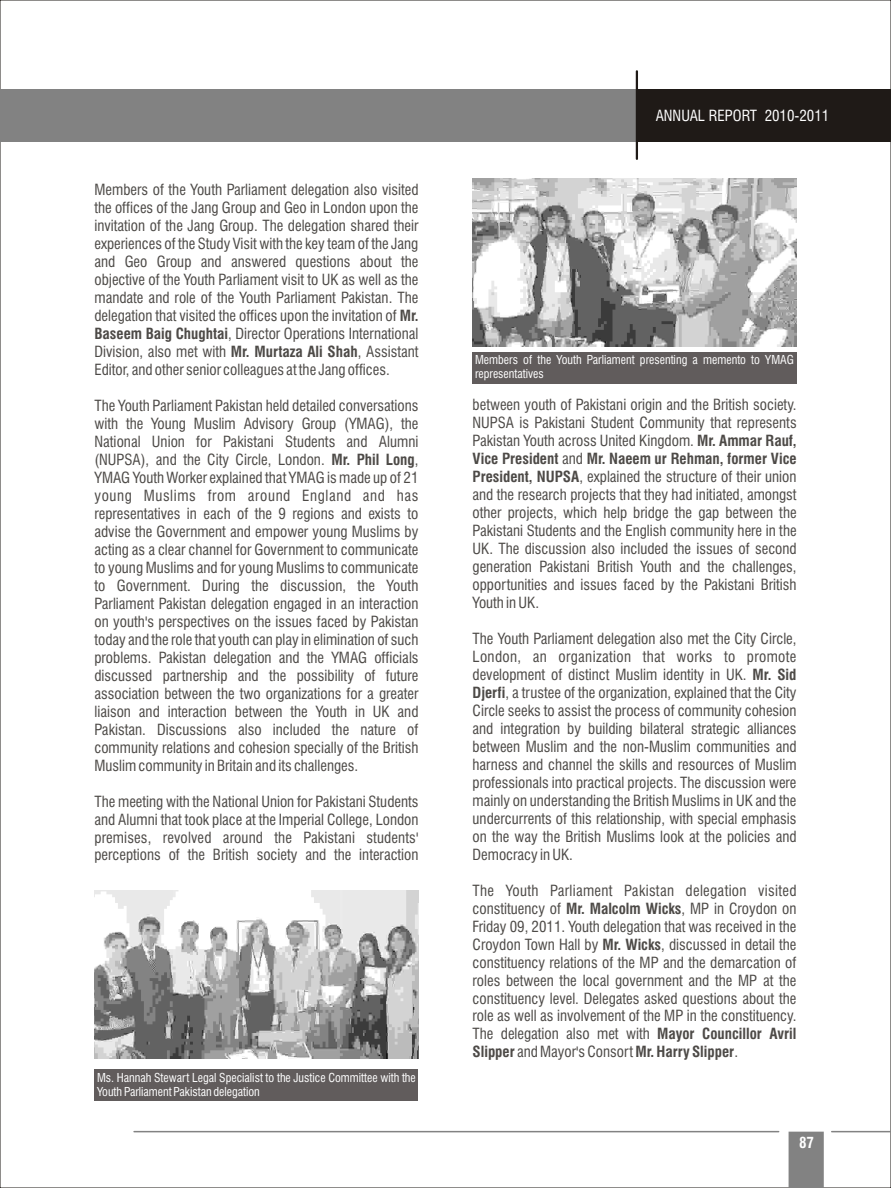
<style>
.page{position:relative;width:891px;height:1188px;background:#fff}
.page>*{position:absolute;margin:0;border:0;box-sizing:border-box;transform-origin:0 0}
.t1{font:15px/18px "Swis 721 Cn BT";color:#4d4a47;text-align:justify}
.t2{font:15px "Swis 721 Cn BT";color:#fff}
.t3{font:700 15px "Swis 721 Cn BT";color:#fff}
.t4{font:12px/14.4px "Swis 721 Cn BT";color:#fff}
.s1{font-weight:700}
</style>
<div class="page">
<div style="left:0;top:89px;width:637px;height:52px;background:#828282"></div>
<div style="left:637px;top:89px;width:254px;height:52px;background:#1f1a17"></div>
<hr style="left:636px;top:71px;width:2px;height:88px;background:#1f1a17">
<div style="left:789px;top:1132px;width:35px;height:56px;background:#828282"></div>
<hr style="left:134px;top:1131px;width:645px;height:1px;background:#828282">
<hr style="left:832px;top:1131px;width:59px;height:1px;background:#828282">
<div style="left:473px;top:352px;width:324px;height:32px;background:#615c5c"></div>
<img style="left:472px;top:178px;width:324px;height:168px">
<div style="left:94px;top:1069px;width:324px;height:32px;background:#615c5c"></div>
<img style="left:94px;top:891px;width:324px;height:168px">
<p class="t1" style="left:94px;top:182px;width:326px">Members of the Youth Parliament delegation also visited the offices of the Jang Group and Geo in London upon the invitation of the Jang Group. The delegation shared their experiences of the Study Visit with the key team of the Jang and Geo Group and answered questions about the objective of the Youth Parliament visit to UK as well as the mandate and role of the Youth Parliament Pakistan. The delegation that visited the offices upon the invitation of <span class="s1">Mr.<br>Baseem Baig Chughtai</span>, Director Operations International Division, also met with <span class="s1">Mr. Murtaza Ali Shah</span>, Assistant Editor, and other senior colleagues at the Jang offices.</p>
<p class="t1" style="left:94px;top:398px;width:326px">The Youth Parliament Pakistan held detailed conversations with the Young Muslim Advisory Group (YMAG), the National Union for Pakistani Students and Alumni (NUPSA), and the City Circle, London. <span class="s1">Mr. Phil Long</span>, YMAG Youth Worker explained that YMAG is made up of 21 young Muslims from around England and has representatives in each of the 9 regions and exists to advise the Government and empower young Muslims by acting as a clear channel for Government to communicate to young Muslims and for young Muslims to communicate to Government. During the discussion, the Youth Parliament Pakistan delegation engaged in an interaction on youth's perspectives on the issues faced by Pakistan today and the role that youth can play in elimination of such problems. Pakistan delegation and the YMAG officials discussed partnership and the possibility of future association between the two organizations for a greater liaison and interaction between the Youth in UK and Pakistan. Discussions also included the nature of community relations and cohesion specially of the British Muslim community in Britain and its challenges.</p>
<p class="t1" style="left:94px;top:794px;width:326px">The meeting with the National Union for Pakistani Students and Alumni that took place at the Imperial College, London premises, revolved around the Pakistani students' perceptions of the British society and the interaction</p>
<p class="t4" style="left:97px;top:1072px;width:320px">Ms. Hannah Stewart Legal Specialist to the Justice Committee with the<br>Youth Parliament Pakistan delegation</p>
<p class="t2" style="left:656px;top:110px;width:175px">ANNUAL REPORT 2010-2011</p>
<p class="t4" style="left:475px;top:354px;width:320px">Members of the Youth Parliament presenting a memento to YMAG representatives</p>
<p class="t1" style="left:473px;top:397px;width:326px">between youth of Pakistani origin and the British society.<br>NUPSA is Pakistani Student Community that represents Pakistan Youth across United Kingdom. <span class="s1">Mr. Ammar Rauf, Vice President</span> and <span class="s1">Mr. Naeem ur Rehman, former Vice President, NUPSA</span>, explained the structure of their union and the research projects that they had initiated, amongst other projects, which help bridge the gap between the Pakistani Students and the English community here in the UK. The discussion also included the issues of second generation Pakistani British Youth and the challenges, opportunities and issues faced by the Pakistani British Youth in UK.</p>
<p class="t1" style="left:473px;top:631px;width:326px">The Youth Parliament delegation also met the City Circle, London, an organization that works to promote development of distinct Muslim identity in UK. <span class="s1">Mr. Sid Djerfi</span>, a trustee of the organization, explained that the City Circle seeks to assist the process of community cohesion and integration by building bilateral strategic alliances between Muslim and the non-Muslim communities and harness and channel the skills and resources of Muslim professionals into practical projects. The discussion were mainly on understanding the British Muslims in UK and the undercurrents of this relationship, with special emphasis on the way the British Muslims look at the policies and Democracy in UK.</p>
<p class="t1" style="left:473px;top:883px;width:326px">The Youth Parliament Pakistan delegation visited constituency of <span class="s1">Mr. Malcolm Wicks</span>, MP in Croydon on Friday 09, 2011. Youth delegation that was received in the Croydon Town Hall by <span class="s1">Mr. Wicks</span>, discussed in detail the constituency relations of the MP and the demarcation of roles between the local government and the MP at the constituency level. Delegates asked questions about the role as well as involvement of the MP in the constituency.<br>The delegation also met with <span class="s1">Mayor Councillor Avril Slipper</span> and Mayor's Consort <span class="s1">Mr. Harry Slipper</span>.</p>
<p class="t3" style="left:799px;top:1137px;width:16px">87</p>
</div>
